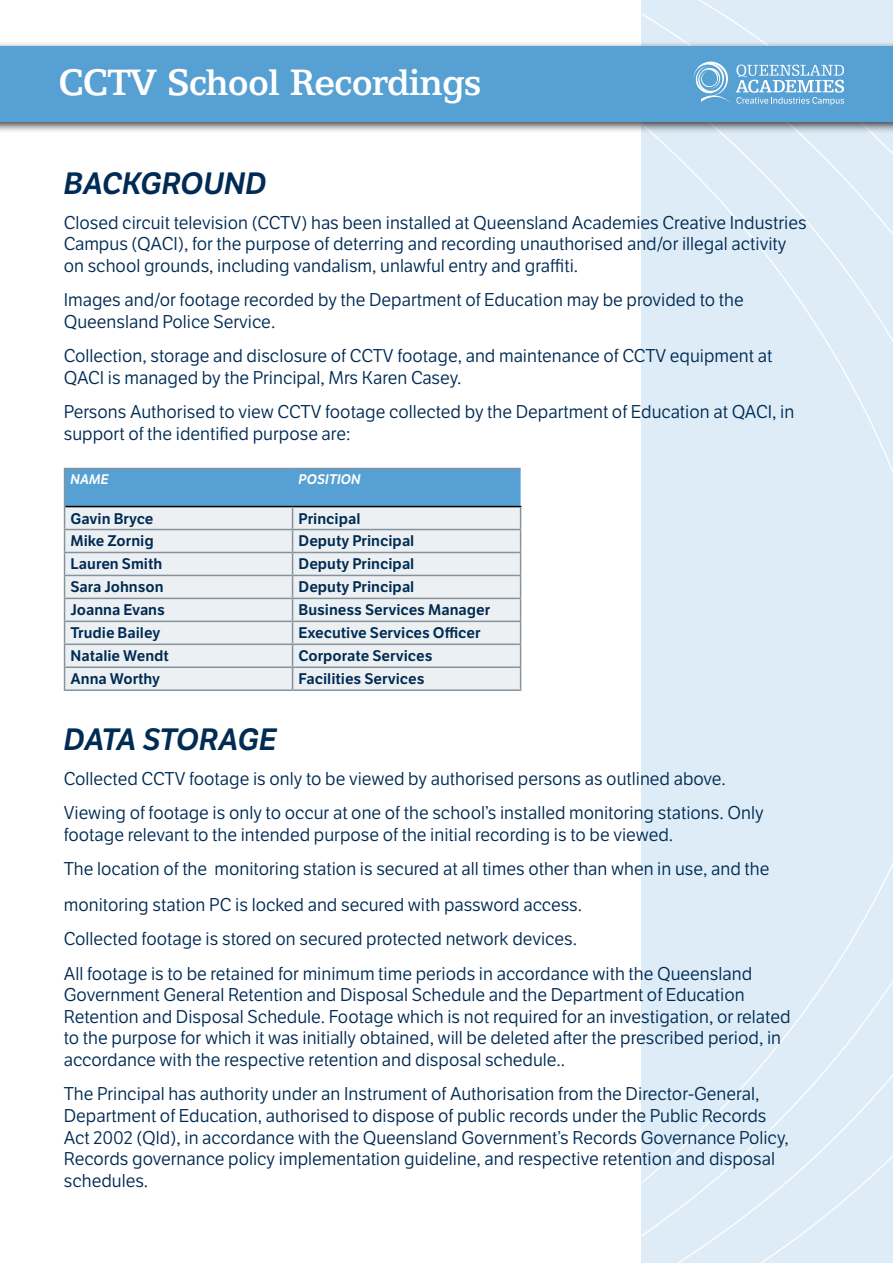
<style>
.page{position:relative;width:893px;height:1263px;background:#fff}
.page>*{position:absolute;margin:0;border:0;box-sizing:border-box;transform-origin:0 0}
.t1{font:500 36px "Egyptian 505 SBOP";letter-spacing:-.02em;color:#fff}
.t2{font:italic 600 30px "LFT Etica";letter-spacing:-.03em;color:#002b54}
.t3{font:italic 600 30px "LFT Etica";letter-spacing:-.01em;color:#002b54}
.t4{font:18px/21.6px "LFT Etica";color:#002b54}
.t5{font:600 15px "LFT Etica";color:#002b54}
.t6{font:italic 600 13.5px "LFT Etica";color:#fff}
</style>
<div class="page">
<div style="left:641px;top:0;width:252px;height:1263px;background:#ddecf6"></div>
<svg style="left:762px;top:250px;width:131px;height:111px"></svg>
<svg style="left:641px;top:13px;width:252px;height:237px"></svg>
<svg style="left:641px;top:963px;width:252px;height:274px"></svg>
<svg style="left:656px;top:1060px;width:237px;height:203px"></svg>
<svg style="left:741px;top:1144px;width:152px;height:119px"></svg>
<div style="left:0;top:42px;width:893px;height:91px;background:#000;opacity:.75"></div>
<div style="left:0;top:47px;width:893px;height:75px;background:#56a0d3"></div>
<svg style="left:677px;top:0;width:216px;height:167px"></svg>
<svg style="left:64px;top:468px;width:457px;height:221px;background:#cbdbe6"></svg>
<hr style="left:64px;top:689px;width:229px;height:2px;background:#84939d">
<hr style="left:293px;top:689px;width:228px;height:2px;background:#84939d">
<h1 class="t1" style="left:58px;top:61px;width:425px">CCTV School Recordings</h1>
<h2 class="t3" style="left:64px;top:165px;width:204px">BACKGROUND</h2>
<p class="t4" style="left:64px;top:212px;width:744px">Closed circuit television (CCTV) has been installed at Queensland Academies Creative Industries<br>Campus (QACI), for the purpose of deterring and recording unauthorised and/or illegal activity on school grounds, including vandalism, unlawful entry and graffiti.</p>
<p class="t4" style="left:64px;top:289px;width:681px">Images and/or footage recorded by the Department of Education may be provided to the<br>Queensland Police Service.</p>
<p class="t4" style="left:64px;top:345px;width:710px">Collection, storage and disclosure of CCTV footage, and maintenance of CCTV equipment at<br>QACI is managed by the Principal, Mrs Karen Casey.</p>
<p class="t4" style="left:64px;top:401px;width:732px">Persons Authorised to view CCTV footage collected by the Department of Education at QACI, in support of the identified purpose are:</p>
<p class="t6" style="left:71px;top:471px;width:40px">NAME</p>
<p class="t6" style="left:299px;top:471px;width:64px">POSITION</p>
<p class="t5" style="left:71px;top:509px;width:84px">Gavin Bryce</p>
<p class="t5" style="left:299px;top:509px;width:63px">Principal</p>
<p class="t5" style="left:71px;top:532px;width:85px">Mike Zornig</p>
<p class="t5" style="left:299px;top:532px;width:117px">Deputy Principal</p>
<p class="t5" style="left:71px;top:555px;width:93px">Lauren Smith</p>
<p class="t5" style="left:299px;top:555px;width:117px">Deputy Principal</p>
<p class="t5" style="left:71px;top:578px;width:95px">Sara Johnson</p>
<p class="t5" style="left:299px;top:578px;width:117px">Deputy Principal</p>
<p class="t5" style="left:71px;top:601px;width:96px">Joanna Evans</p>
<p class="t5" style="left:299px;top:601px;width:193px">Business Services Manager</p>
<p class="t5" style="left:71px;top:624px;width:91px">Trudie Bailey</p>
<p class="t5" style="left:299px;top:624px;width:184px">Executive Services Officer</p>
<p class="t5" style="left:71px;top:647px;width:100px">Natalie Wendt</p>
<p class="t5" style="left:299px;top:647px;width:135px">Corporate Services</p>
<p class="t5" style="left:71px;top:670px;width:91px">Anna Worthy</p>
<p class="t5" style="left:299px;top:670px;width:127px">Facilities Services</p>
<h2 class="t2" style="left:64px;top:721px;width:215px">DATA STORAGE</h2>
<p class="t4" style="left:64px;top:761px;width:701px;line-height:34.3px">Collected CCTV footage is only to be viewed by authorised persons as outlined above.<br>Viewing of footage is only to occur at one of the school’s installed monitoring stations. Only</p>
<p class="t4" style="left:64px;top:817px;width:707px;line-height:34.3px">footage relevant to the intended purpose of the initial recording is to be viewed.<br>The location of the monitoring station is secured at all times other than when in use, and the</p>
<p class="t4" style="left:64px;top:888px;width:690px;line-height:34.3px">monitoring station PC is locked and secured with password access.<br>Collected footage is stored on secured protected network devices.<br>All footage is to be retained for minimum time periods in accordance with the Queensland</p>
<p class="t4" style="left:64px;top:985px;width:728px">Government General Retention and Disposal Schedule and the Department of Education Retention and Disposal Schedule. Footage which is not required for an investigation, or related to the purpose for which it was initially obtained, will be deleted after the prescribed period, in accordance with the respective retention and disposal schedule..</p>
<p class="t4" style="left:64px;top:1084px;width:726px">The Principal has authority under an Instrument of Authorisation from the Director-General, Department of Education, authorised to dispose of public records under the Public Records Act 2002 (Qld), in accordance with the Queensland Government’s Records Governance Policy, Records governance policy implementation guideline, and respective retention and disposal schedules.</p>
</div>
